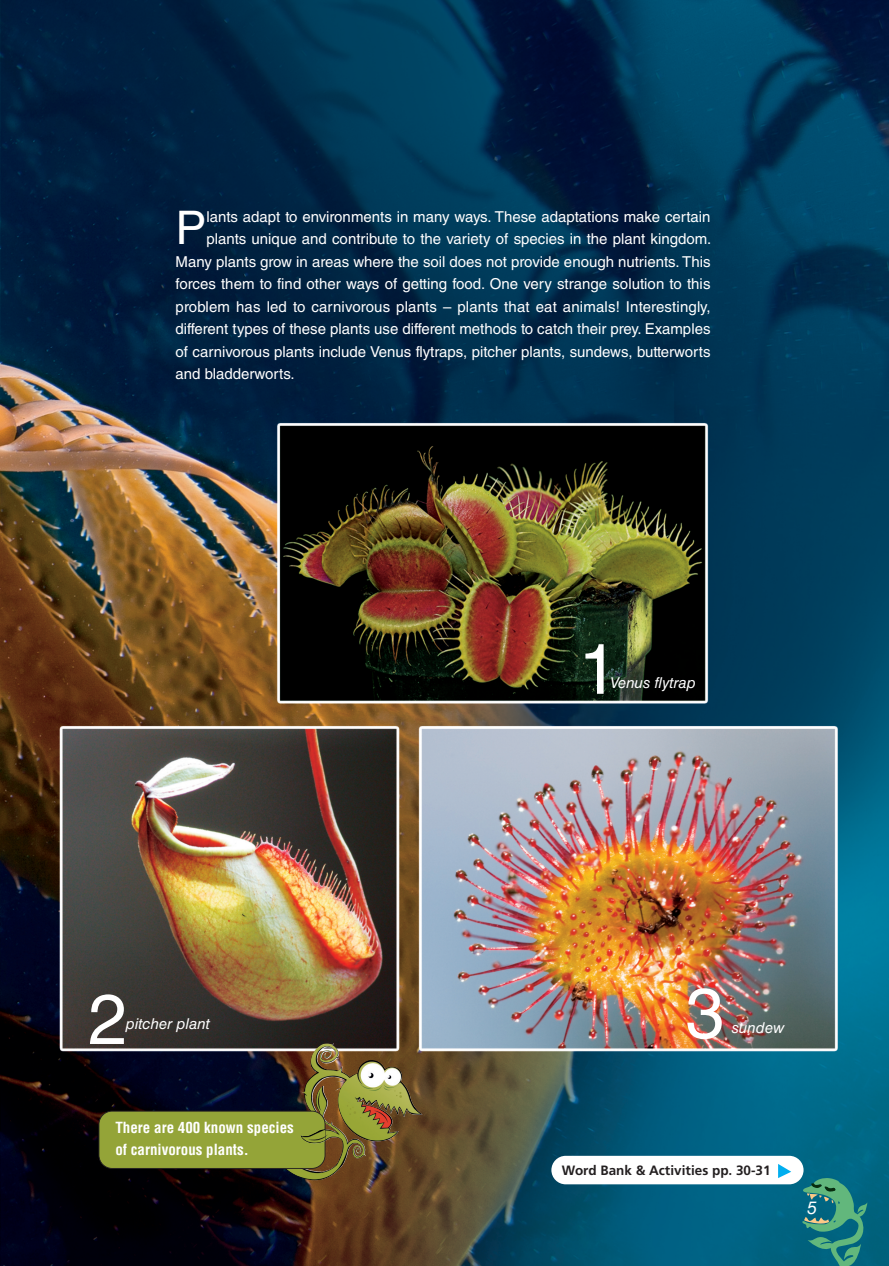
<style>
.page{position:relative;width:889px;height:1266px;background:#fff}
.page>*{position:absolute;margin:0;border:0;box-sizing:border-box;transform-origin:0 0}
.t1{font:70.5px "Helvetica LT Std";color:#fff}
.t2{font:46.35px "Helvetica LT Std";color:#fff}
.t3{font:italic 18px "Helvetica LT Std";color:#fff}
.t4{font:15px "Helvetica LT Std";color:#fff}
.t5{font:700 condensed 15px/22.5px "Helvetica LT Std";color:#fff}
.t6{font:italic 15px "Helvetica LT Std";color:#fff}
.t7{font:700 13.5px "PF Catalog";color:#231f20}
</style>
<div class="page">
<img style="left:0;top:0;width:889px;height:1265px">
<svg style="left:801px;top:1177px;width:66px;height:88px;background:#27827d"></svg>
<img style="left:279px;top:1043px;width:64px;height:128px">
<div style="left:98px;top:1110px;width:227px;height:58px;background:#94a438"></div>
<img style="left:301px;top:1129px;width:24px;height:14px">
<div style="left:551px;top:1155px;width:252px;height:29px;background:#fff;border-radius:14px"></div>
<svg style="left:778px;top:1164px;width:13px;height:14px"></svg>
<h2 class="t2" style="left:176px;top:211px;width:32px">P</h2>
<p class="t4" style="left:206px;top:211px;width:505px">lants adapt to environments in many ways. These adaptations make certain</p>
<p class="t4" style="left:206px;top:233px;width:506px">plants unique and contribute to the variety of species in the plant kingdom.</p>
<p class="t4" style="left:176px;top:256px;width:536px">Many plants grow in areas where the soil does not provide enough nutrients. This</p>
<p class="t4" style="left:176px;top:278px;width:536px">forces them to find other ways of getting food. One very strange solution to this</p>
<p class="t4" style="left:176px;top:301px;width:536px">problem has led to carnivorous plants – plants that eat animals! Interestingly,</p>
<p class="t4" style="left:176px;top:323px;width:536px">different types of these plants use different methods to catch their prey. Examples</p>
<p class="t4" style="left:176px;top:346px;width:536px">of carnivorous plants include Venus flytraps, pitcher plants, sundews, butterworts</p>
<p class="t4" style="left:176px;top:368px;width:121px">and bladderworts.</p>
<h1 class="t1" style="left:578px;top:643px;width:41px">1</h1>
<p class="t6" style="left:610px;top:677px;width:87px">Venus flytrap</p>
<h1 class="t1" style="left:88px;top:993px;width:41px">2</h1>
<h1 class="t1" style="left:685px;top:987px;width:41px">3</h1>
<p class="t6" style="left:126px;top:1018px;width:86px">pitcher plant</p>
<p class="t6" style="left:732px;top:1022px;width:55px">sundew</p>
<p class="t5" style="left:115px;top:1117px;width:180px">There are 400 known species of carnivorous plants.</p>
<p class="t7" style="left:562px;top:1162px;width:210px">Word Bank &amp; Activities pp. 30-31</p>
<p class="t3" style="left:807px;top:1201px;width:12px">5</p>
</div>
